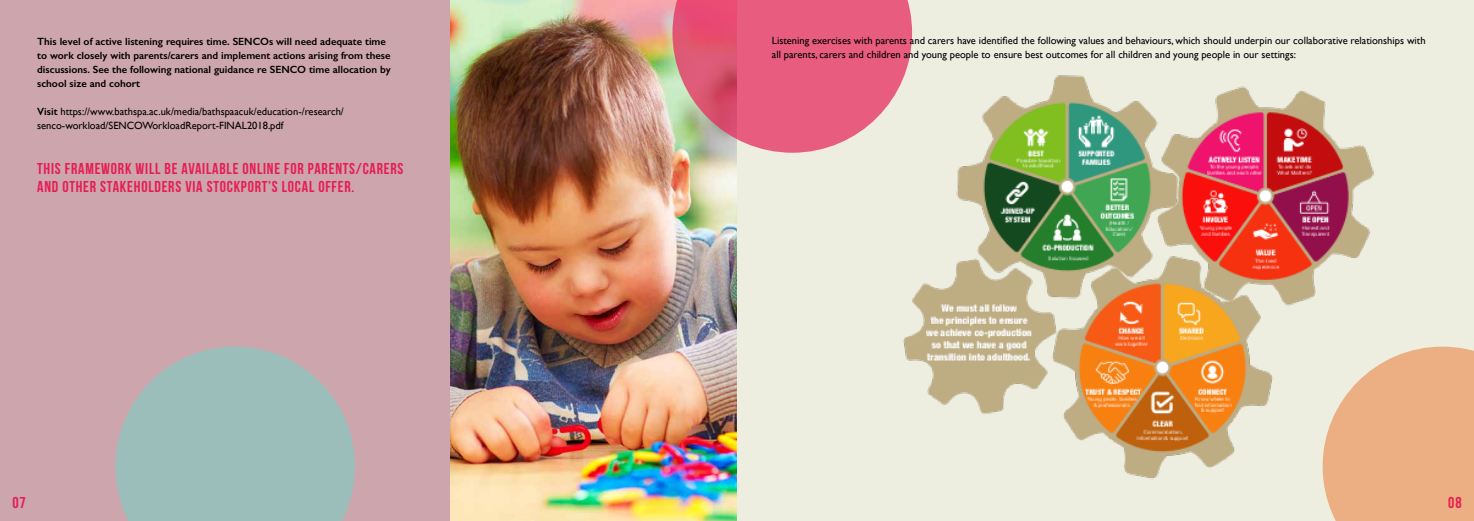
<style>
.page{position:relative;width:1474px;height:521px;background:#fff}
.page>*{position:absolute;margin:0;border:0;box-sizing:border-box;transform-origin:0 0}
.t1{font:700 15.75px/17.5px "Bebas Neue";letter-spacing:.05em;color:#e61d53}
.t2{font:10.5px/14px "Gill Sans";color:#000}
.t3{font:600 10.5px/14px "Gill Sans";color:#000}
.s1{font-weight:600}
</style>
<div class="page">
<div style="left:737px;top:0;width:736px;height:521px;background:#edeee0"></div>
<div style="left:0;top:0;width:737px;height:521px;background:#cda5ad"></div>
<img style="left:450px;top:0;width:287px;height:521px">
<svg style="left:115px;top:347px;width:240px;height:174px;fill:#9bbebb"></svg>
<img style="left:903px;top:75px;width:471px;height:404px">
<svg style="left:672px;top:0;width:240px;height:153px;background:#e27089"></svg>
<svg style="left:1322px;top:347px;width:151px;height:174px;background:#ecb68f"></svg>
<p class="t3" style="left:37px;top:34px;width:355px">This level of active listening requires time. SENCOs will need adequate time to work closely with parents/carers and implement actions arising from these discussions. See the following national guidance re SENCO time allocation by school size and cohort</p>
<p class="t2" style="left:37px;top:104px;width:308px"><span class="s1">Visit</span> https://www.bathspa.ac.uk/media/bathspaacuk/education-/research/ senco-workload/SENCOWorkloadReport-FINAL2018.pdf</p>
<h1 class="t1" style="left:37px;top:160px;width:368px">THIS FRAMEWORK WILL BE AVAILABLE ONLINE FOR PARENTS/CARERS<br>AND OTHER STAKEHOLDERS VIA STOCKPORT’S LOCAL OFFER.</h1>
<p class="t2" style="left:772px;top:34px;width:655px">Listening exercises with parents and carers have identified the following values and behaviours, which should underpin our collaborative relationships with all parents, carers and children and young people to ensure best outcomes for all children and young people in our settings:</p>
<h1 class="t1" style="left:12px;top:493px;width:15px">07</h1>
<h1 class="t1" style="left:1448px;top:493px;width:15px">08</h1>
</div>
